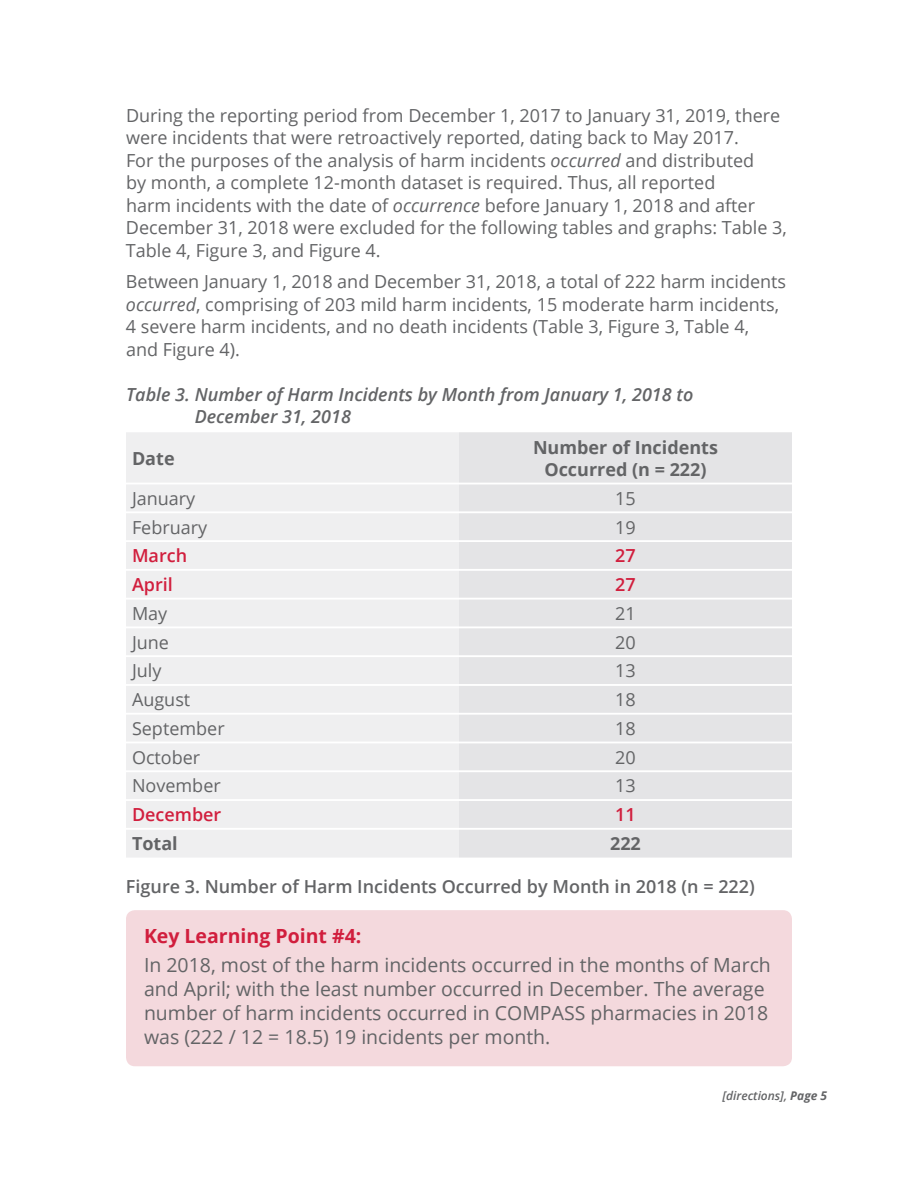
<style>
.page{position:relative;width:918px;height:1188px;background:#fff}
.page>*{position:absolute;margin:0;border:0;box-sizing:border-box;transform-origin:0 0}
.t1{font:19.5px/24px "Open Sans";color:#636466}
.t2{font:700 19.5px "Open Sans";color:#d11e3d}
.t3{font:18px/22.5px "Open Sans";color:#636466}
.t4{font:italic 600 18px/22.5px "Open Sans";color:#636466}
.t5{font:600 18px "Open Sans";color:#636466}
.t6{font:700 18px/22.5px "Open Sans";color:#636466;text-align:center}
.t7{font:600 18px "Open Sans";color:#d11e3d}
.t8{font:italic 600 12px "Open Sans";color:#636466}
.s1{font-style:italic}
.s2{font-weight:700}
</style>
<div class="page">
<div style="left:126px;top:910px;width:666px;height:156px;background:#f4d9dd;border-radius:9px"></div>
<div style="left:126px;top:432px;width:333px;height:425px;background:#efeff0"></div>
<div style="left:459px;top:432px;width:333px;height:426px;background:#e4e4e6"></div>
<hr style="left:126px;top:483px;width:333px;height:1px;background:#fff">
<hr style="left:459px;top:483px;width:333px;height:1px;background:#fff">
<hr style="left:126px;top:511px;width:333px;height:2px;background:#fff">
<hr style="left:459px;top:511px;width:333px;height:2px;background:#fff">
<hr style="left:126px;top:540px;width:333px;height:2px;background:#fff">
<hr style="left:459px;top:540px;width:333px;height:2px;background:#fff">
<hr style="left:126px;top:569px;width:333px;height:2px;background:#fff">
<hr style="left:459px;top:569px;width:333px;height:2px;background:#fff">
<hr style="left:126px;top:598px;width:333px;height:2px;background:#fff">
<hr style="left:459px;top:598px;width:333px;height:2px;background:#fff">
<hr style="left:126px;top:626px;width:333px;height:2px;background:#fff">
<hr style="left:459px;top:626px;width:333px;height:2px;background:#fff">
<hr style="left:126px;top:655px;width:333px;height:2px;background:#fff">
<hr style="left:459px;top:655px;width:333px;height:2px;background:#fff">
<hr style="left:126px;top:684px;width:333px;height:2px;background:#fff">
<hr style="left:459px;top:684px;width:333px;height:2px;background:#fff">
<hr style="left:126px;top:713px;width:333px;height:2px;background:#fff">
<hr style="left:459px;top:713px;width:333px;height:2px;background:#fff">
<hr style="left:126px;top:742px;width:333px;height:1px;background:#fff">
<hr style="left:459px;top:742px;width:333px;height:1px;background:#fff">
<hr style="left:126px;top:770px;width:333px;height:2px;background:#fff">
<hr style="left:459px;top:770px;width:333px;height:2px;background:#fff">
<hr style="left:126px;top:799px;width:333px;height:2px;background:#fff">
<hr style="left:459px;top:799px;width:333px;height:2px;background:#fff">
<hr style="left:126px;top:828px;width:333px;height:2px;background:#fff">
<hr style="left:459px;top:828px;width:333px;height:2px;background:#fff">
<p class="t3" style="left:126px;top:104px;width:662px">During the reporting period from December 1, 2017 to January 31, 2019, there were incidents that were retroactively reported, dating back to May 2017.<br>For the purposes of the analysis of harm incidents <span class="s1">occurred</span> and distributed<br>by month, a complete 12-month dataset is required. Thus, all reported<br>harm incidents with the date of <span class="s1">occurrence</span> before January 1, 2018 and after December 31, 2018 were excluded for the following tables and graphs: Table 3, Table 4, Figure 3, and Figure 4.</p>
<p class="t3" style="left:126px;top:270px;width:662px">Between January 1, 2018 and December 31, 2018, a total of 222 harm incidents <span class="s1">occurred</span>, comprising of 203 mild harm incidents, 15 moderate harm incidents, 4 severe harm incidents, and no death incidents (Table 3, Figure 3, Table 4,<br>and Figure 4).</p>
<p class="t4" style="left:195px;top:383px;width:500px;text-indent:-69px">Table 3. Number of Harm Incidents by Month from January 1, 2018 to<br>December 31, 2018</p>
<p class="t6" style="left:132px;top:447px;width:44px">Date</p>
<p class="t6" style="left:533px;top:435px;width:186px">Number of Incidents<br>Occurred (n = 222)</p>
<p class="t3" style="left:132px;top:487px;width:65px">January</p>
<p class="t3" style="left:615px;top:487px;width:22px">15</p>
<p class="t3" style="left:132px;top:515px;width:77px">February</p>
<p class="t3" style="left:615px;top:515px;width:22px">19</p>
<p class="t7" style="left:132px;top:543px;width:57px">March</p>
<p class="t7" style="left:615px;top:543px;width:22px">27</p>
<p class="t7" style="left:132px;top:572px;width:42px">April</p>
<p class="t7" style="left:615px;top:572px;width:22px">27</p>
<p class="t3" style="left:132px;top:602px;width:37px">May</p>
<p class="t3" style="left:615px;top:602px;width:22px">21</p>
<p class="t3" style="left:132px;top:630px;width:39px">June</p>
<p class="t3" style="left:615px;top:630px;width:22px">20</p>
<p class="t3" style="left:132px;top:659px;width:31px">July</p>
<p class="t3" style="left:615px;top:659px;width:22px">13</p>
<p class="t3" style="left:132px;top:688px;width:60px">August</p>
<p class="t3" style="left:615px;top:688px;width:22px">18</p>
<p class="t3" style="left:132px;top:717px;width:94px">September</p>
<p class="t3" style="left:615px;top:717px;width:22px">18</p>
<p class="t3" style="left:132px;top:745px;width:70px">October</p>
<p class="t3" style="left:615px;top:745px;width:22px">20</p>
<p class="t3" style="left:132px;top:774px;width:90px">November</p>
<p class="t3" style="left:615px;top:774px;width:22px">13</p>
<p class="t7" style="left:132px;top:802px;width:91px">December</p>
<p class="t7" style="left:615px;top:802px;width:22px">11</p>
<p class="t6" style="left:132px;top:832px;width:47px">Total</p>
<p class="t6" style="left:610px;top:832px;width:32px">222</p>
<p class="t5" style="left:126px;top:875px;width:630px">Figure 3. Number of Harm Incidents Occurred by Month in 2018 (n = 222)</p>
<p class="t2" style="left:144px;top:922px;width:219px">Key Learning Point #4:</p>
<p class="t1" style="left:144px;top:952px;width:628px">In 2018, most of the harm incidents occurred in the months of March and April; with the least number occurred in December. The average number of harm incidents occurred in COMPASS pharmacies in 2018 was (222 / 12 = 18.5) 19 incidents per month.</p>
<p class="t8" style="left:722px;top:1087px;width:106px">[directions], <span class="s2">Page 5</span></p>
</div>
